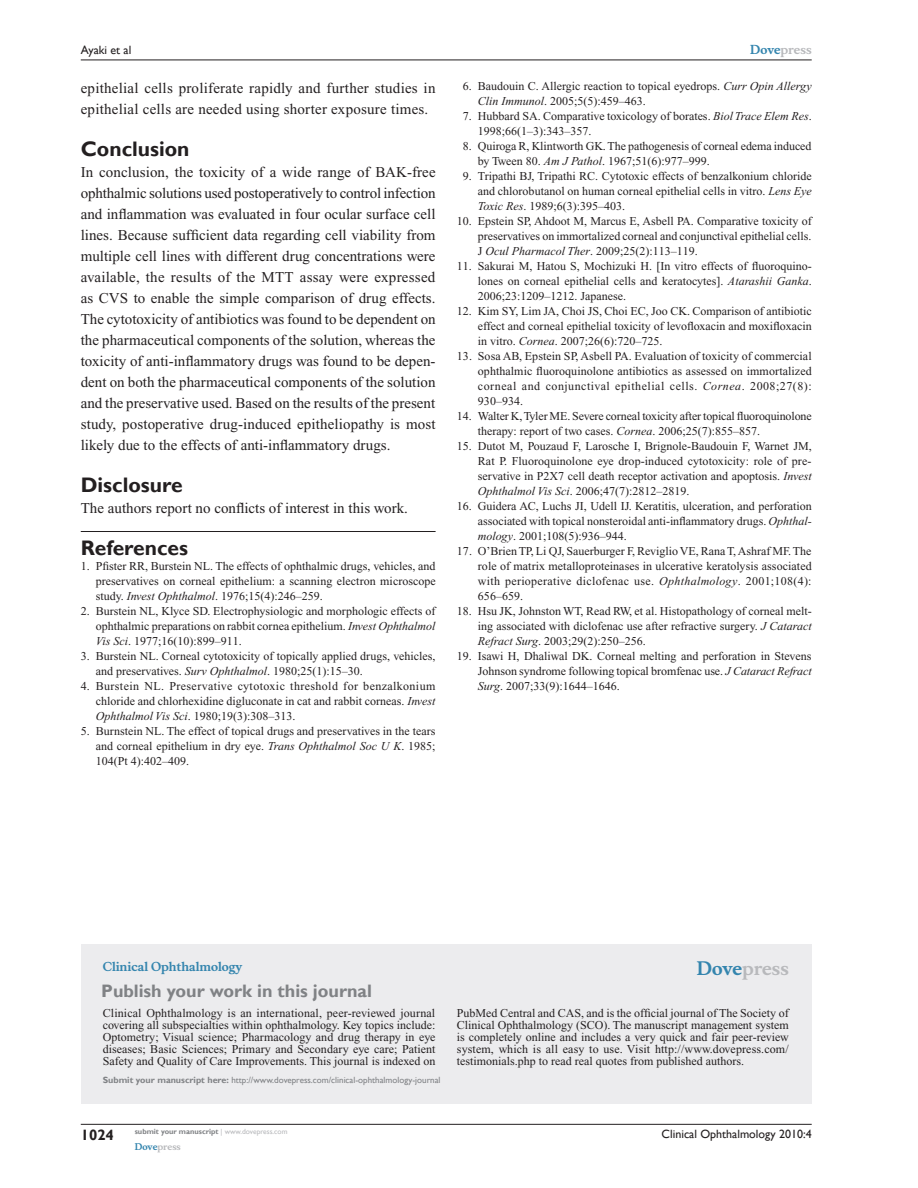
<style>
.page{position:relative;width:918px;height:1188px;background:#fff}
.page>*{position:absolute;margin:0;border:0;box-sizing:border-box;transform-origin:0 0}
.t1{font:700 21px "Gill Sans";color:#231f20}
.t2{font:700 18px "Gill Sans";color:#808285}
.t3{font:700 18px "Musee";color:#b8b9bc}
.t4{font:15px/21px "Times New Roman";letter-spacing:.015em;color:#231f20}
.t5{font:700 15px "Gill Sans";color:#231f20}
.t6{font:12px/15px "Times New Roman";color:#231f20;text-align:justify}
.t7{font:12px "Gill Sans";color:#231f20}
.t8{font:700 12px "Musee";color:#3485ae}
.t9{font:700 12px "Musee";color:#b8b9bc}
.t10{font:9px "Gill Sans";color:#808285}
.t11{font:700 9px "Musee";color:#b8b9bc}
.t12{font:700 7.5px "Gill Sans";color:#808285}
.s1{font-style:italic}
.s2{color:#3485ae}
.s3{font-weight:700}
.s4{font-weight:400;color:#b8b9bc}
</style>
<div class="page">
<div style="left:81px;top:944px;width:731px;height:159px;background:#ececee"></div>
<hr style="left:81px;top:1124px;width:731px;height:1px;background:#231f20">
<hr style="left:81px;top:60px;width:731px;height:1px;background:#231f20">
<hr style="left:81px;top:531px;width:355px;height:1px;background:#231f20">
<p class="t7" style="left:81px;top:43px;width:52px">Ayaki et al</p>
<p class="t4" style="left:81px;top:77px;width:356px">epithelial cells proliferate rapidly and further studies in epithelial cells are needed using shorter exposure times.</p>
<h1 class="t1" style="left:81px;top:136px;width:110px">Conclusion</h1>
<p class="t4" style="left:81px;top:161px;width:356px;text-align:justify">In conclusion, the toxicity of a wide range of BAK-free ophthalmic solutions used postoperatively to control infection and inflammation was evaluated in four ocular surface cell lines. Because sufficient data regarding cell viability from multiple cell lines with different drug concentrations were available, the results of the MTT assay were expressed as CVS to enable the simple comparison of drug effects.<br>The cytotoxicity of antibiotics was found to be dependent on the pharmaceutical components of the solution, whereas the toxicity of anti-inflammatory drugs was found to be depen&shy;dent on both the pharmaceutical components of the solution and the preservative used. Based on the results of the present study, postoperative drug-induced epitheliopathy is most likely due to the effects of anti-inflammatory drugs.</p>
<h1 class="t1" style="left:81px;top:472px;width:103px">Disclosure</h1>
<p class="t4" style="left:81px;top:497px;width:329px">The authors report no conflicts of interest in this work.</p>
<h1 class="t1" style="left:81px;top:535px;width:109px">References</h1>
<p class="t6" style="left:96px;top:558px;width:342px;text-indent:-15px">1. Pfister RR, Burstein NL. The effects of ophthalmic drugs, vehicles, and preservatives on corneal epithelium: a scanning electron microscope study. <span class="s1">Invest Ophthalmol</span>. 1976;15(4):246–259.</p>
<p class="t6" style="left:96px;top:603px;width:341px;text-indent:-15px">2. Burstein NL, Klyce SD. Electrophysiologic and morphologic effects of ophthalmic preparations on rabbit cornea epithelium. <span class="s1">Invest Ophthalmol Vis Sci</span>. 1977;16(10):899–911.</p>
<p class="t6" style="left:96px;top:648px;width:341px;text-indent:-15px">3. Burstein NL. Corneal cytotoxicity of topically applied drugs, vehicles, and preservatives. <span class="s1">Surv Ophthalmol</span>. 1980;25(1):15–30.</p>
<p class="t6" style="left:96px;top:678px;width:341px;text-indent:-15px">4. Burstein NL. Preservative cytotoxic threshold for benzalkonium chloride and chlorhexidine digluconate in cat and rabbit corneas. <span class="s1">Invest Ophthalmol Vis Sci</span>. 1980;19(3):308–313.</p>
<p class="t6" style="left:96px;top:723px;width:341px;text-indent:-15px">5. Burnstein NL. The effect of topical drugs and preservatives in the tears and corneal epithelium in dry eye. <span class="s1">Trans Ophthalmol Soc U K</span>. 1985; 104(Pt 4):402–409.</p>
<p class="t9" style="left:750px;top:43px;width:63px"><span class="s2">Dove</span>press</p>
<p class="t6" style="left:478px;top:79px;width:335px;text-indent:-15px">6. Baudouin C. Allergic reaction to topical eyedrops. <span class="s1">Curr Opin Allergy<br>Clin Immunol</span>. 2005;5(5):459–463.</p>
<p class="t6" style="left:478px;top:109px;width:335px;text-indent:-15px">7. Hubbard SA. Comparative toxicology of borates. <span class="s1">Biol Trace Elem Res</span>.<br>1998;66(1–3):343–357.</p>
<p class="t6" style="left:478px;top:139px;width:335px;text-indent:-15px">8. Quiroga R, Klintworth GK. The pathogenesis of corneal edema induced by Tween 80. <span class="s1">Am J Pathol</span>. 1967;51(6):977–999.</p>
<p class="t6" style="left:478px;top:169px;width:335px;text-indent:-15px">9. Tripathi BJ, Tripathi RC. Cytotoxic effects of benzalkonium chloride and chlorobutanol on human corneal epithelial cells in vitro. <span class="s1">Lens Eye Toxic Res</span>. 1989;6(3):395–403.</p>
<p class="t6" style="left:478px;top:214px;width:335px;text-indent:-21px">10. Epstein SP, Ahdoot M, Marcus E, Asbell PA. Comparative toxicity of preservatives on immortalized corneal and conjunctival epithelial cells.<br>J <span class="s1">Ocul Pharmacol Ther</span>. 2009;25(2):113–119.</p>
<p class="t6" style="left:478px;top:259px;width:335px;text-indent:-21px">11. Sakurai M, Hatou S, Mochizuki H. [In vitro effects of fluoroquino&shy;lones on corneal epithelial cells and keratocytes]. <span class="s1">Atarashii Ganka</span>.<br>2006;23:1209–1212. Japanese.</p>
<p class="t6" style="left:478px;top:304px;width:335px;text-indent:-21px">12. Kim SY, Lim JA, Choi JS, Choi EC, Joo CK. Comparison of antibiotic effect and corneal epithelial toxicity of levofloxacin and moxifloxacin in vitro. <span class="s1">Cornea</span>. 2007;26(6):720–725.</p>
<p class="t6" style="left:478px;top:349px;width:335px;text-indent:-21px">13. Sosa AB, Epstein SP, Asbell PA. Evaluation of toxicity of commercial ophthalmic fluoroquinolone antibiotics as assessed on immortalized corneal and conjunctival epithelial cells. <span class="s1">Cornea</span>. 2008;27(8):<br>930–934.</p>
<p class="t6" style="left:478px;top:409px;width:335px;text-indent:-21px">14. Walter K, Tyler ME. Severe corneal toxicity after topical fluoroquinolone therapy: report of two cases. <span class="s1">Cornea</span>. 2006;25(7):855–857.</p>
<p class="t6" style="left:478px;top:439px;width:335px;text-indent:-21px">15. Dutot M, Pouzaud F, Larosche I, Brignole-Baudouin F, Warnet JM, Rat P. Fluoroquinolone eye drop-induced cytotoxicity: role of pre&shy;servative in P2X7 cell death receptor activation and apoptosis. <span class="s1">Invest Ophthalmol Vis Sci</span>. 2006;47(7):2812–2819.</p>
<p class="t6" style="left:478px;top:499px;width:335px;text-indent:-21px">16. Guidera AC, Luchs JI, Udell IJ. Keratitis, ulceration, and perforation associated with topical nonsteroidal anti-inflammatory drugs. <span class="s1">Ophthal&shy;mology</span>. 2001;108(5):936–944.</p>
<p class="t6" style="left:478px;top:544px;width:335px;text-indent:-21px">17. O’Brien TP, Li QJ, Sauerburger F, Reviglio VE, Rana T, Ashraf MF. The role of matrix metalloproteinases in ulcerative keratolysis associated with perioperative diclofenac use. <span class="s1">Ophthalmology</span>. 2001;108(4):<br>656–659.</p>
<p class="t6" style="left:478px;top:604px;width:335px;text-indent:-21px">18. Hsu JK, Johnston WT, Read RW, et al. Histopathology of corneal melt&shy;ing associated with diclofenac use after refractive surgery. <span class="s1">J Cataract Refract Surg</span>. 2003;29(2):250–256.</p>
<p class="t6" style="left:478px;top:649px;width:335px;text-indent:-21px">19. Isawi H, Dhaliwal DK. Corneal melting and perforation in Stevens Johnson syndrome following topical bromfenac use. <span class="s1">J Cataract Refract Surg</span>. 2007;33(9):1644–1646.</p>
<p class="t8" style="left:103px;top:959px;width:141px">Clinical Ophthalmology</p>
<h2 class="t2" style="left:101px;top:980px;width:272px">Publish your work in this journal</h2>
<h2 class="t3" style="left:697px;top:958px;width:94px"><span class="s2">Dove</span>press</h2>
<p class="t6" style="left:103px;top:1007px;width:334px;line-height:12px">Clinical Ophthalmology is an international, peer-reviewed journal covering all subspecialties within ophthalmology. Key topics include:<br>Optometry; Visual science; Pharmacology and drug therapy in eye diseases; Basic Sciences; Primary and Secondary eye care; Patient Safety and Quality of Care Improvements. This journal is indexed on</p>
<p class="t6" style="left:457px;top:1007px;width:333px;line-height:12px">PubMed Central and CAS, and is the official journal of The Society of Clinical Ophthalmology (SCO). The manuscript management system is completely online and includes a very quick and fair peer-review system, which is all easy to use. Visit http://www.dovepress.com/ testimonials.php to read real quotes from published authors.</p>
<p class="t10" style="left:103px;top:1075px;width:339px"><span class="s3">Submit your manuscript here:</span> http://www.dovepress.com/clinical-ophthalmology-journal</p>
<p class="t5" style="left:81px;top:1126px;width:35px">1024</p>
<p class="t12" style="left:135px;top:1127px;width:154px">submit your manuscript <span class="s4">| www.dovepress.com</span></p>
<p class="t11" style="left:135px;top:1141px;width:48px"><span class="s2">Dove</span>press</p>
<p class="t7" style="left:662px;top:1127px;width:152px">Clinical Ophthalmology 2010:4</p>
</div>
